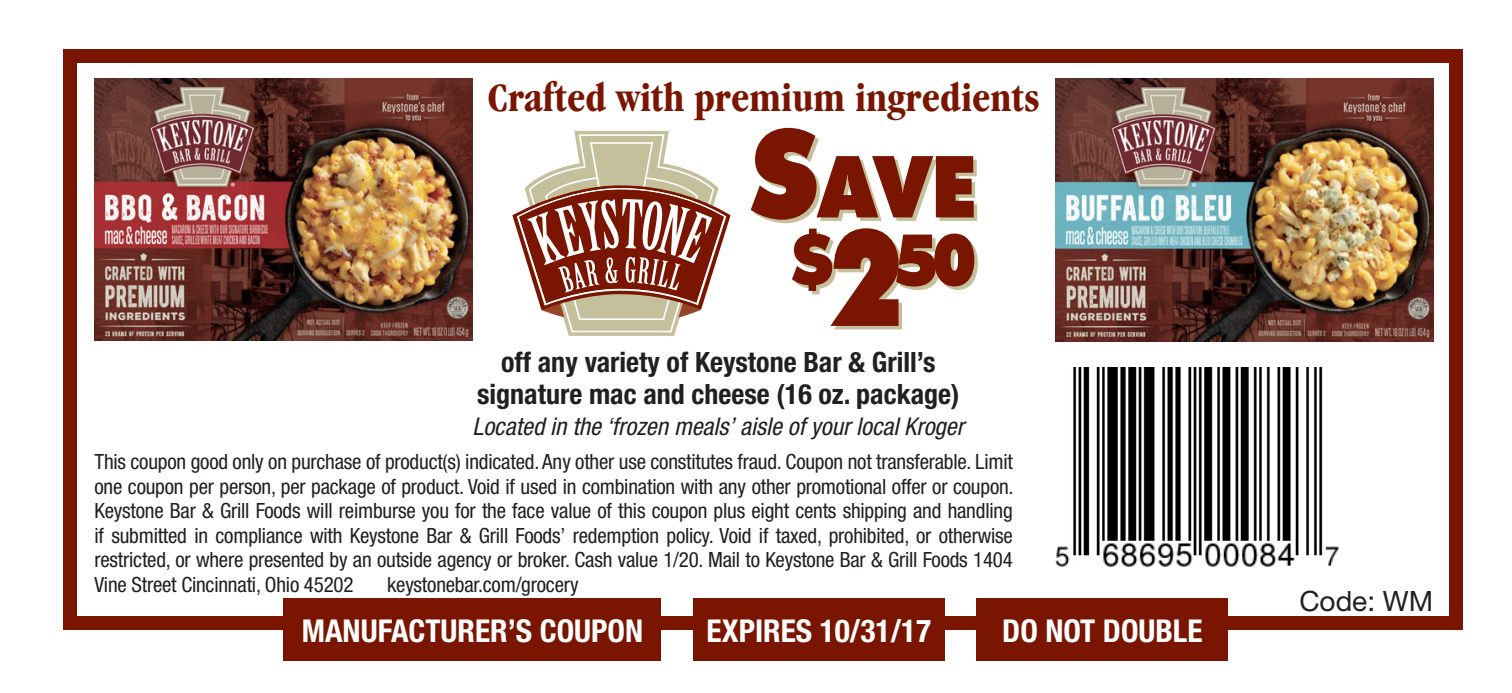
<style>
.page{position:relative;width:1512px;height:693px;background:#fff}
.page>*{position:absolute;margin:0;border:0;box-sizing:border-box;transform-origin:0 0}
.t1{font:900 85.75px "Futura BT";color:#791500;scale:.91 1}
.t2{font:900 71.4px "Futura BT";color:#791500;scale:.91 1}
.t3{font:700 condensed 42px "Garamond IT Cby BT";color:#791500}
.t4{font:700 condensed 31.5px "Helvetica Neue";color:#fff}
.t5{font:700 condensed 28px/31.5px "Helvetica Neue";color:#231f20;text-align:center}
.t6{font:28px "Helvetica Neue";color:#231f20}
.t7{font:italic condensed 24.5px "Helvetica Neue";color:#231f20}
.t8{font:condensed 21px/24.5px "Helvetica Neue";letter-spacing:-.01em;color:#231f20;text-align:justify}
.s1{font-size:122.5px}
.s2{font-size:135.1px}
</style>
<div class="page">
<div style="left:63px;top:49px;width:1400px;height:581px;border:14px solid #791500"></div>
<div style="left:284px;top:598px;width:378px;height:64px;background:#791500"></div>
<div style="left:693px;top:598px;width:252px;height:64px;background:#791500"></div>
<div style="left:976px;top:598px;width:252px;height:64px;background:#791500"></div>
<img style="left:1055px;top:79px;width:378px;height:262px">
<img style="left:94px;top:79px;width:378px;height:261px">
<svg style="left:512px;top:131px;width:219px;height:205px"></svg>
<img style="left:1055px;top:367px;width:283px;height:200px">
<p class="t3" style="left:488px;top:73px;width:553px">Crafted with premium ingredients</p>
<p class="t1" style="left:750px;top:135px;width:250px"><span class="s1">S</span>AVE</p>
<p class="t2" style="left:790px;top:216px;width:206px">$<span class="s2">2</span>50</p>
<p class="t5" style="left:477px;top:346px;width:484px">off any variety of Keystone Bar &amp; Grill’s signature mac and cheese (16 oz. package)</p>
<p class="t7" style="left:473px;top:413px;width:493px">Located in the ‘frozen meals’ aisle of your local Kroger</p>
<p class="t8" style="left:94px;top:450px;width:921px">This coupon good only on purchase of product(s) indicated. Any other use constitutes fraud. Coupon not transferable. Limit one coupon per person, per package of product. Void if used in combination with any other promotional offer or coupon.<br>Keystone Bar &amp; Grill Foods will reimburse you for the face value of this coupon plus eight cents shipping and handling if submitted in compliance with Keystone Bar &amp; Grill Foods’ redemption policy. Void if taxed, prohibited, or otherwise restricted, or where presented by an outside agency or broker. Cash value 1/20. Mail to Keystone Bar &amp; Grill Foods 1404<br>Vine Street Cincinnati, Ohio 45202</p>
<p class="t8" style="left:387px;top:572px;width:193px">keystonebar.com/grocery</p>
<p class="t4" style="left:302px;top:612px;width:343px">manufacturer’s coupon</p>
<p class="t4" style="left:707px;top:612px;width:226px">Expires 10/31/17</p>
<p class="t4" style="left:1002px;top:612px;width:202px">Do not double</p>
<p class="t6" style="left:1299px;top:584px;width:135px">Code: WM</p>
</div>
